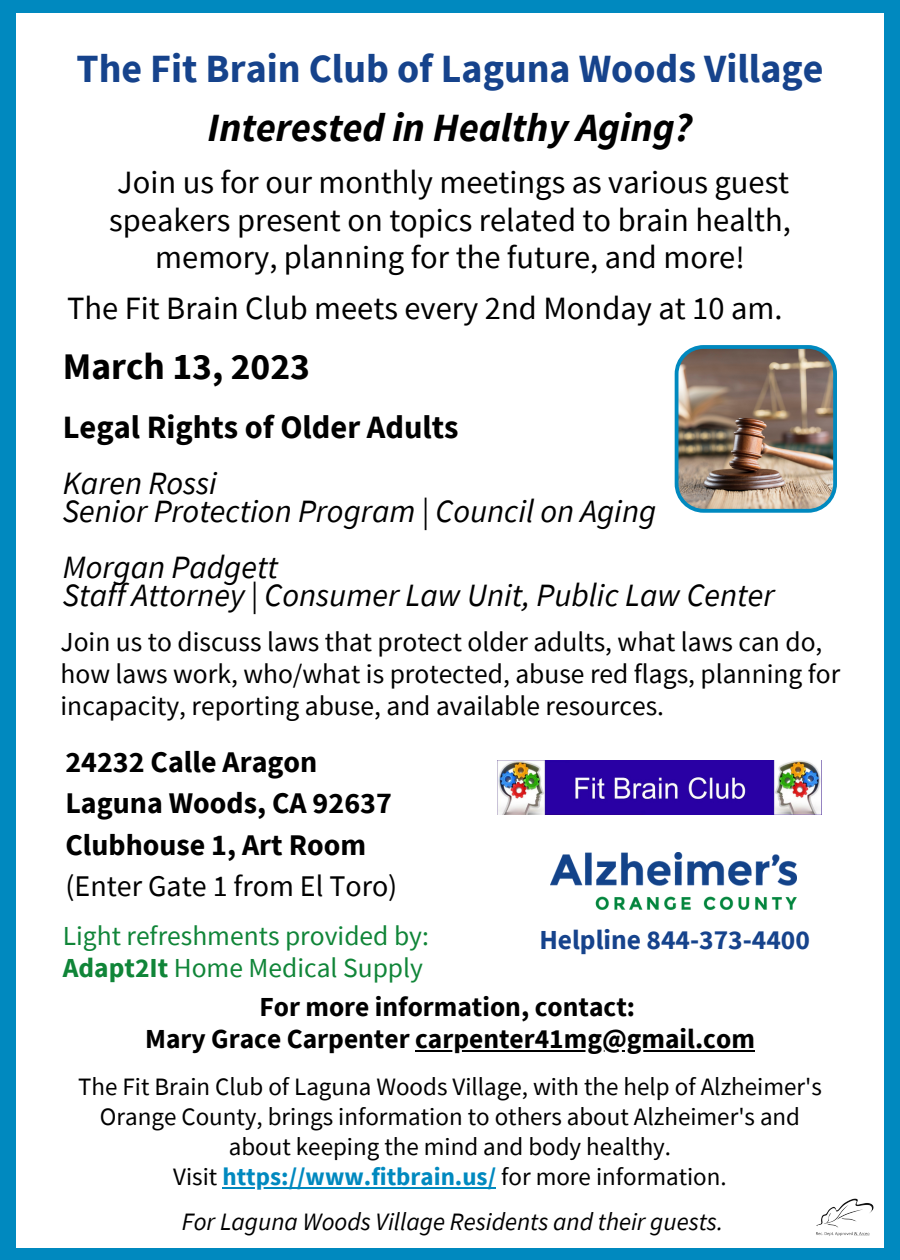
<style>
.page{position:relative;width:900px;height:1260px;background:#0089bf}
.page>*{position:absolute;margin:0;border:0;box-sizing:border-box;transform-origin:0 0}
.t1{font:700 40px "Source Sans Pro";color:#16438c}
.t2{font:italic 700 40px "Source Sans Pro";color:#000}
.t3{font:700 37.5px "Source Sans Pro";color:#000}
.t4{font:32.5px/37.5px "Source Sans Pro";color:#000;text-align:center}
.t5{font:italic 32.5px/28px "Source Sans Pro";color:#000}
.t6{font:700 32.5px "Source Sans Pro";color:#000}
.t7{font:700 30px/41.2px "Source Sans Pro";color:#000}
.t8{font:30px "Source Sans Pro";color:#000}
.t9{font:27.5px/32px "Source Sans Pro";color:#000}
.t10{font:700 27.5px/32px "Source Sans Pro";color:#000;text-align:center}
.t11{font:27.5px/32px "Source Sans Pro";color:#108538}
.t12{font:700 27.5px "Source Sans Pro";color:#16438c}
.t13{font:25px/30px "Source Sans Pro";color:#000;text-align:center}
.t14{font:italic 25px "Source Sans Pro";color:#000}
.s1{font-weight:700}
.s2{font-weight:700;color:#0089bf}
</style>
<div class="page">
<div style="left:16px;top:13px;width:868px;height:1234px;background:#fff"></div>
<img style="left:497px;top:760px;width:325px;height:55px">
<img style="left:551px;top:853px;width:245px;height:56px">
<img style="left:675px;top:345px;width:162px;height:168px">
<hr style="left:415px;top:1050px;width:340px;height:2px;background:#000">
<hr style="left:222px;top:1187px;width:274px;height:2px;background:#0089bf">
<img style="left:816px;top:1199px;width:58px;height:37px">
<h1 class="t1" style="left:77px;top:43px;width:749px">The Fit Brain Club of Laguna Woods Village</h1>
<h1 class="t2" style="left:208px;top:102px;width:486px">Interested in Healthy Aging?</h1>
<h3 class="t4" style="left:109px;top:163px;width:683px">Join us for our monthly meetings as various guest speakers present on topics related to brain health, memory, planning for the future, and more!</h3>
<h3 class="t4" style="left:67px;top:289px;width:717px">The Fit Brain Club meets every 2nd Monday at 10 am.</h3>
<h2 class="t3" style="left:63px;top:342px;width:249px">March 13, 2023</h2>
<h3 class="t6" style="left:63px;top:406px;width:397px">Legal Rights of Older Adults</h3>
<h3 class="t5" style="left:63px;top:468px;width:595px">Karen Rossi<br>Senior Protection Program | Council on Aging</h3>
<h3 class="t5" style="left:63px;top:553px;width:713px">Morgan Padgett<br>Staff Attorney | Consumer Law Unit, Public Law Center</h3>
<p class="t9" style="left:61px;top:625px;width:781px">Join us to discuss laws that protect older adults, what laws can do, how laws work, who/what is protected, abuse red flags, planning for incapacity, reporting abuse, and available resources.</p>
<p class="t7" style="left:65px;top:741px;width:328px">24232 Calle Aragon<br>Laguna Woods, CA 92637<br>Clubhouse 1, Art Room</p>
<p class="t8" style="left:65px;top:866px;width:333px">(Enter Gate 1 from El Toro)</p>
<p class="t11" style="left:63px;top:920px;width:368px">Light refreshments provided by:<br><span class="s1">Adapt2It</span> Home Medical Supply</p>
<p class="t12" style="left:539px;top:921px;width:272px">Helpline 844-373-4400</p>
<p class="t10" style="left:145px;top:991px;width:611px">For more information, contact:<br>Mary Grace Carpenter carpenter41mg@gmail.com</p>
<p class="t13" style="left:78px;top:1071px;width:745px">The Fit Brain Club of Laguna Woods Village, with the help of Alzheimer's Orange County, brings information to others about Alzheimer's and about keeping the mind and body healthy.<br>Visit <span class="s2">https://www.fitbrain.us/</span> for more information.</p>
<p class="t14" style="left:182px;top:1206px;width:543px">For Laguna Woods Village Residents and their guests.</p>
</div>
